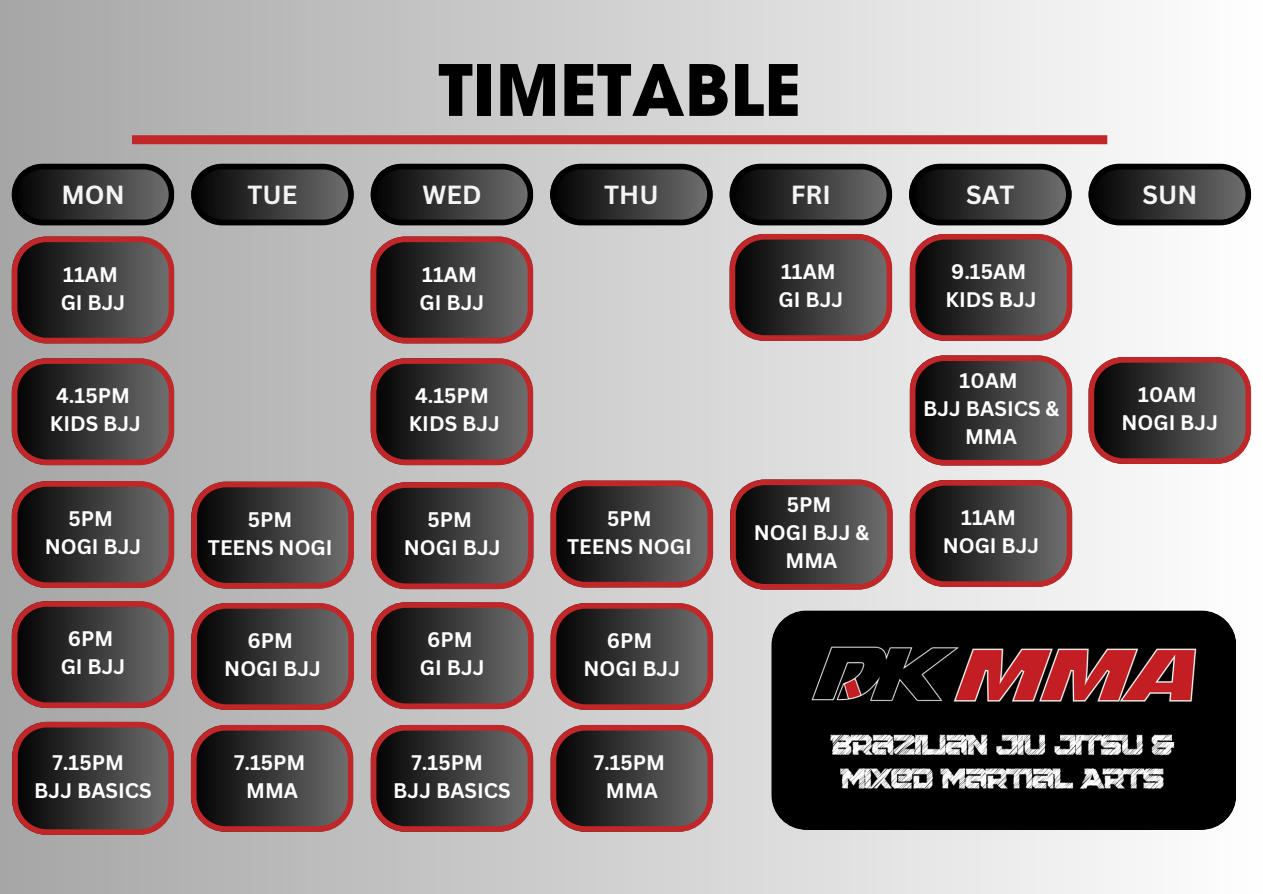
<style>
.page{position:relative;width:1263px;height:894px;background:#fff}
.page>*{position:absolute;margin:0;border:0;box-sizing:border-box;transform-origin:0 0}
.t1{font:700 70.05px "ITC Avant Garde Pro";color:#000}
.t2{font:700 25.5px "Canva Sans";color:#f5f3f3}
.t3{font:700 20.55px/28.2px "Canva Sans";color:#fff;text-align:center}
</style>
<div class="page">
<div style="left:0;top:0;width:1263px;height:893px;background:linear-gradient(to right,#a6a5a5,#fefefe)"></div>
<div style="left:132px;top:135px;width:975px;height:9px;background:#c12628"></div>
<svg style="left:12px;top:164px;width:162px;height:61px;background:#353535"></svg>
<svg style="left:191px;top:164px;width:163px;height:61px;background:#363636"></svg>
<svg style="left:371px;top:164px;width:162px;height:61px;background:#373737"></svg>
<svg style="left:550px;top:164px;width:163px;height:61px;background:#393939"></svg>
<svg style="left:730px;top:164px;width:162px;height:61px;background:#393939"></svg>
<svg style="left:909px;top:164px;width:163px;height:61px;background:#3b3b3b"></svg>
<svg style="left:1089px;top:164px;width:162px;height:61px;background:#3a3a3a"></svg>
<svg style="left:12px;top:236px;width:162px;height:107px;background:#533c3d"></svg>
<svg style="left:12px;top:358px;width:162px;height:107px;background:#533c3c"></svg>
<svg style="left:12px;top:481px;width:162px;height:107px;background:#533c3c"></svg>
<svg style="left:371px;top:236px;width:162px;height:107px;background:#543e3e"></svg>
<svg style="left:371px;top:482px;width:162px;height:107px;background:#543e3e"></svg>
<svg style="left:730px;top:234px;width:162px;height:107px;background:#563f3f"></svg>
<svg style="left:12px;top:601px;width:162px;height:106px;background:#523c3c"></svg>
<svg style="left:191px;top:603px;width:162px;height:106px;background:#523d3d"></svg>
<svg style="left:371px;top:602px;width:162px;height:106px;background:#533d3e"></svg>
<svg style="left:12px;top:721px;width:162px;height:113px;background:#523c3d"></svg>
<svg style="left:191px;top:481px;width:162px;height:107px;background:#533d3e"></svg>
<svg style="left:371px;top:358px;width:162px;height:107px;background:#553e3e"></svg>
<svg style="left:371px;top:724px;width:162px;height:107px;background:#553e3f"></svg>
<svg style="left:551px;top:480px;width:162px;height:107px;background:#553f3f"></svg>
<svg style="left:551px;top:603px;width:162px;height:106px;background:#543e3e"></svg>
<svg style="left:730px;top:479px;width:162px;height:110px;background:#553f3f"></svg>
<svg style="left:910px;top:355px;width:162px;height:110px;background:#564040"></svg>
<svg style="left:910px;top:234px;width:162px;height:107px;background:#574040"></svg>
<svg style="left:910px;top:480px;width:162px;height:106px;background:#563f40"></svg>
<svg style="left:1089px;top:357px;width:162px;height:107px;background:#584141"></svg>
<svg style="left:191px;top:724px;width:162px;height:107px;background:#543e3e"></svg>
<svg style="left:551px;top:724px;width:162px;height:107px;background:#553f3f"></svg>
<svg style="left:771px;top:610px;width:465px;height:219px;background:#2d2020"></svg>
<h1 class="t1" style="left:438px;top:64px;width:365px">TIMETABLE</h1>
<h2 class="t2" style="left:61px;top:177px;width:65px">MON</h2>
<h2 class="t2" style="left:247px;top:177px;width:52px">TUE</h2>
<h2 class="t2" style="left:422px;top:177px;width:60px">WED</h2>
<h2 class="t2" style="left:604px;top:177px;width:56px">THU</h2>
<h2 class="t2" style="left:791px;top:177px;width:42px">FRI</h2>
<h2 class="t2" style="left:966px;top:177px;width:50px">SAT</h2>
<h2 class="t2" style="left:1142px;top:177px;width:56px">SUN</h2>
<p class="t3" style="left:63px;top:259px;width:56px">11AM</p>
<p class="t3" style="left:61px;top:287px;width:66px">GI BJJ</p>
<p class="t3" style="left:56px;top:381px;width:75px">4.15PM</p>
<p class="t3" style="left:50px;top:409px;width:93px">KIDS BJJ</p>
<p class="t3" style="left:68px;top:504px;width:46px">5PM</p>
<p class="t3" style="left:45px;top:532px;width:98px">NOGI BJJ</p>
<p class="t3" style="left:68px;top:624px;width:47px">6PM</p>
<p class="t3" style="left:61px;top:652px;width:66px">GI BJJ</p>
<p class="t3" style="left:53px;top:748px;width:73px">7.15PM</p>
<p class="t3" style="left:34px;top:776px;width:119px">BJJ BASICS</p>
<p class="t3" style="left:248px;top:504px;width:46px">5PM</p>
<p class="t3" style="left:208px;top:532px;width:126px">TEENS NOGI</p>
<p class="t3" style="left:247px;top:625px;width:47px">6PM</p>
<p class="t3" style="left:224px;top:654px;width:98px">NOGI BJJ</p>
<p class="t3" style="left:234px;top:747px;width:73px">7.15PM</p>
<p class="t3" style="left:246px;top:775px;width:54px">MMA</p>
<p class="t3" style="left:422px;top:259px;width:56px">11AM</p>
<p class="t3" style="left:420px;top:287px;width:66px">GI BJJ</p>
<p class="t3" style="left:415px;top:381px;width:75px">4.15PM</p>
<p class="t3" style="left:409px;top:409px;width:93px">KIDS BJJ</p>
<p class="t3" style="left:428px;top:505px;width:46px">5PM</p>
<p class="t3" style="left:404px;top:533px;width:98px">NOGI BJJ</p>
<p class="t3" style="left:427px;top:625px;width:47px">6PM</p>
<p class="t3" style="left:420px;top:653px;width:66px">GI BJJ</p>
<p class="t3" style="left:411px;top:747px;width:73px">7.15PM</p>
<p class="t3" style="left:393px;top:775px;width:119px">BJJ BASICS</p>
<p class="t3" style="left:607px;top:503px;width:46px">5PM</p>
<p class="t3" style="left:567px;top:531px;width:126px">TEENS NOGI</p>
<p class="t3" style="left:607px;top:625px;width:47px">6PM</p>
<p class="t3" style="left:583px;top:654px;width:98px">NOGI BJJ</p>
<p class="t3" style="left:594px;top:747px;width:73px">7.15PM</p>
<p class="t3" style="left:606px;top:775px;width:54px">MMA</p>
<p class="t3" style="left:781px;top:257px;width:56px">11AM</p>
<p class="t3" style="left:778px;top:285px;width:66px">GI BJJ</p>
<p class="t3" style="left:787px;top:490px;width:46px">5PM</p>
<p class="t3" style="left:754px;top:518px;width:117px">NOGI BJJ &amp;<br>MMA</p>
<p class="t3" style="left:951px;top:257px;width:77px">9.15AM</p>
<p class="t3" style="left:945px;top:285px;width:93px">KIDS BJJ</p>
<p class="t3" style="left:959px;top:366px;width:60px">10AM</p>
<p class="t3" style="left:923px;top:394px;width:138px">BJJ BASICS &amp;<br>MMA</p>
<p class="t3" style="left:961px;top:503px;width:56px">11AM</p>
<p class="t3" style="left:943px;top:531px;width:98px">NOGI BJJ</p>
<p class="t3" style="left:1138px;top:380px;width:60px">10AM</p>
<p class="t3" style="left:1121px;top:408px;width:98px">NOGI BJJ</p>
</div>
